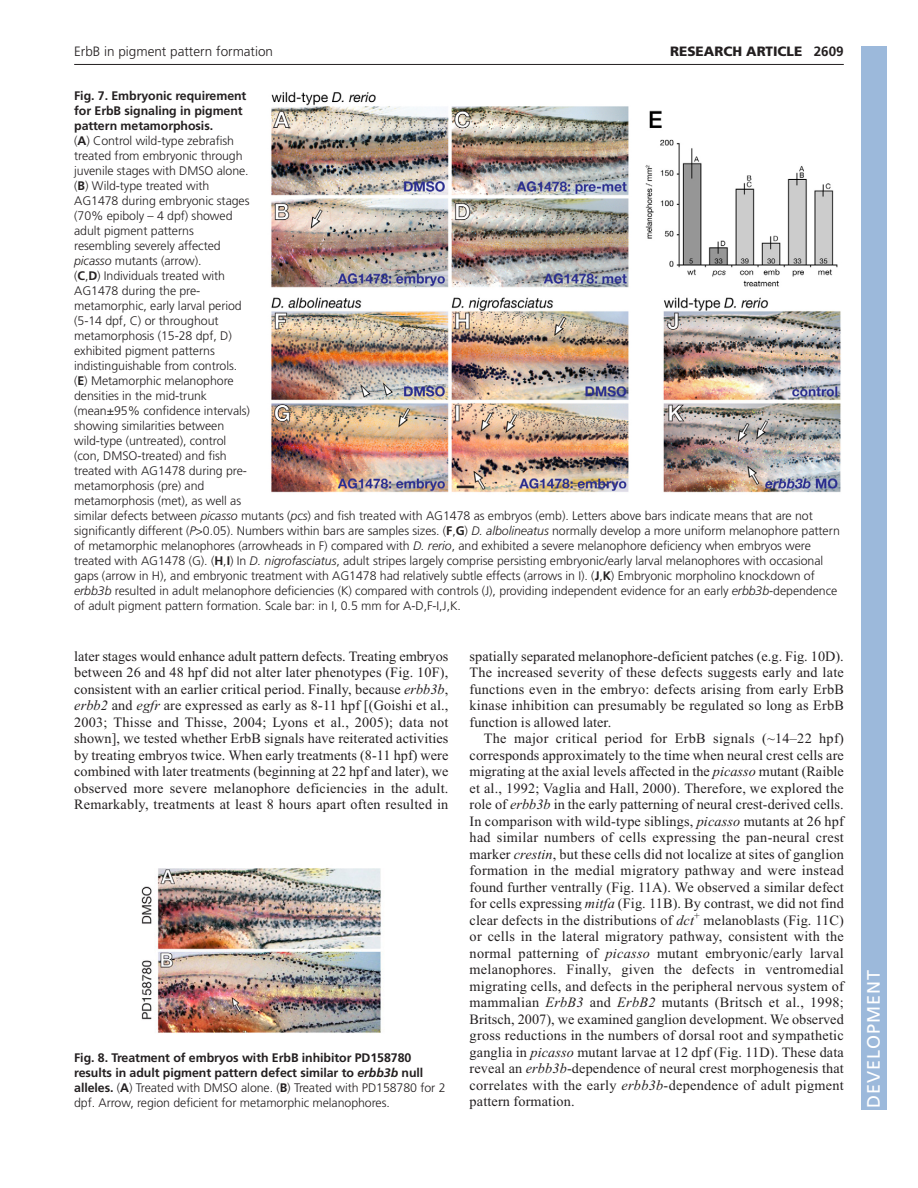
<style>
.page{position:relative;width:918px;height:1188px;background:#fff}
.page>*{position:absolute;margin:0;border:0;box-sizing:border-box;transform-origin:0 0}
.t1{font:18px "Frutiger LT Std";letter-spacing:.055em;color:#fff}
.t2{font:14.25px/16.5px "Times New Roman";letter-spacing:.015em;color:#231f20;text-align:justify}
.t3{font:300 13.5px "Frutiger LT Std";color:#231f20}
.t4{font:900 13.5px "Frutiger LT Std";color:#231f20}
.t5{font:300 12.3px/15px "Frutiger LT Std";letter-spacing:-.005em;color:#231f20}
.t6{font:700 12.3px/15px "Frutiger LT Std";letter-spacing:-.005em;color:#231f20}
.s1{font-weight:700}
.s2{font-style:italic}
.s3{font-weight:300}
</style>
<div class="page">
<hr style="left:74px;top:64px;width:770px;height:1px;background:#231f20">
<img style="left:141px;top:868px;width:240px;height:165px">
<img style="left:271px;top:92px;width:570px;height:401px">
<div style="left:861px;top:46px;width:25px;height:1064px;background:#9cb9db"></div>
<p class="t3" style="left:74px;top:46px;width:200px">ErbB in pigment pattern formation</p>
<p class="t4" style="left:670px;top:46px;width:175px">RESEARCH ARTICLE <span class="s1">2609</span></p>
<p class="t5" style="left:74px;top:89px;width:767px"><span class="s1">Fig. 7. Embryonic requirement<br>for ErbB signaling in pigment<br>pattern metamorphosis.<br></span>(<span class="s1">A</span>) Control wild-type zebrafish<br>treated from embryonic through<br>juvenile stages with DMSO alone.<br>(<span class="s1">B</span>) Wild-type treated with<br>AG1478 during embryonic stages<br>(70% epiboly – 4 dpf) showed<br>adult pigment patterns<br>resembling severely affected<br><span class="s2">picasso</span> mutants (arrow).<br>(<span class="s1">C</span>,<span class="s1">D</span>) Individuals treated with<br>AG1478 during the pre-<br>metamorphic, early larval period<br>(5-14 dpf, C) or throughout<br>metamorphosis (15-28 dpf, D)<br>exhibited pigment patterns<br>indistinguishable from controls.<br>(<span class="s1">E</span>) Metamorphic melanophore<br>densities in the mid-trunk<br>(mean±95% confidence intervals)<br>showing similarities between<br>wild-type (untreated), control<br>(con, DMSO-treated) and fish<br>treated with AG1478 during pre-<br>metamorphosis (pre) and<br>metamorphosis (met), as well as<br>similar defects between <span class="s2">picasso</span> mutants (<span class="s2">pcs</span>) and fish treated with AG1478 as embryos (emb). Letters above bars indicate means that are not significantly different (<span class="s2">P</span>&gt;0.05). Numbers within bars are samples sizes. (<span class="s1">F</span>,<span class="s1">G</span>) <span class="s2">D. albolineatus</span> normally develop a more uniform melanophore pattern of metamorphic melanophores (arrowheads in F) compared with <span class="s2">D. rerio</span>, and exhibited a severe melanophore deficiency when embryos were treated with AG1478 (G). (<span class="s1">H</span>,<span class="s1">I</span>) In <span class="s2">D. nigrofasciatus</span>, adult stripes largely comprise persisting embryonic/early larval melanophores with occasional gaps (arrow in H), and embryonic treatment with AG1478 had relatively subtle effects (arrows in I). (<span class="s1">J</span>,<span class="s1">K</span>) Embryonic morpholino knockdown of <span class="s2">erbb3b</span> resulted in adult melanophore deficiencies (K) compared with controls (J), providing independent evidence for an early <span class="s2">erbb3b</span>-dependence of adult pigment pattern formation. Scale bar: in I, 0.5 mm for A-D,F-I,J,K.</p>
<p class="t2" style="left:74px;top:649px;width:376px">later stages would enhance adult pattern defects. Treating embryos between 26 and 48 hpf did not alter later phenotypes (Fig. 10F), consistent with an earlier critical period. Finally, because <span class="s2">erbb3b</span>, <span class="s2">erbb2</span> and <span class="s2">egfr</span> are expressed as early as 8-11 hpf [(Goishi et al., 2003; Thisse and Thisse, 2004; Lyons et al., 2005); data not shown], we tested whether ErbB signals have reiterated activities by treating embryos twice. When early treatments (8-11 hpf) were combined with later treatments (beginning at 22 hpf and later), we observed more severe melanophore deficiencies in the adult.<br>Remarkably, treatments at least 8 hours apart often resulted in</p>
<p class="t2" style="left:470px;top:649px;width:376px">spatially separated melanophore-deficient patches (e.g. Fig. 10D).<br>The increased severity of these defects suggests early and late functions even in the embryo: defects arising from early ErbB kinase inhibition can presumably be regulated so long as ErbB function is allowed later.</p>
<p class="t2" style="left:470px;top:732px;width:376px;text-indent:14px">The major critical period for ErbB signals (~14–22 hpf) corresponds approximately to the time when neural crest cells are migrating at the axial levels affected in the <span class="s2">picasso</span> mutant (Raible et al., 1992; Vaglia and Hall, 2000). Therefore, we explored the role of <span class="s2">erbb3b</span> in the early patterning of neural crest-derived cells.<br>In comparison with wild-type siblings, <span class="s2">picasso</span> mutants at 26 hpf had similar numbers of cells expressing the pan-neural crest marker <span class="s2">crestin</span>, but these cells did not localize at sites of ganglion formation in the medial migratory pathway and were instead found further ventrally (Fig. 11A). We observed a similar defect for cells expressing <span class="s2">mitfa</span> (Fig. 11B). By contrast, we did not find clear defects in the distributions of <span class="s2">dct</span><sup>+</sup> melanoblasts (Fig. 11C) or cells in the lateral migratory pathway, consistent with the normal patterning of <span class="s2">picasso</span> mutant embryonic/early larval melanophores. Finally, given the defects in ventromedial migrating cells, and defects in the peripheral nervous system of mammalian <span class="s2">ErbB3</span> and <span class="s2">ErbB2</span> mutants (Britsch et al., 1998; Britsch, 2007), we examined ganglion development. We observed gross reductions in the numbers of dorsal root and sympathetic ganglia in <span class="s2">picasso</span> mutant larvae at 12 dpf (Fig. 11D). These data reveal an <span class="s2">erbb3b</span>-dependence of neural crest morphogenesis that correlates with the early <span class="s2">erbb3b</span>-dependence of adult pigment pattern formation.</p>
<p class="t6" style="left:74px;top:1051px;width:373px">Fig. 8. Treatment of embryos with ErbB inhibitor PD158780 results in adult pigment pattern defect similar to <span class="s2">erbb3b</span> null alleles. <span class="s3">(</span>A<span class="s3">) Treated with DMSO alone. (</span>B<span class="s3">) Treated with PD158780 for 2 dpf. Arrow, region deficient for metamorphic melanophores.</span></p>
<p class="t1" style="left:863px;top:1108px;width:140px;rotate:-90deg">DEVELOPMENT</p>
</div>
